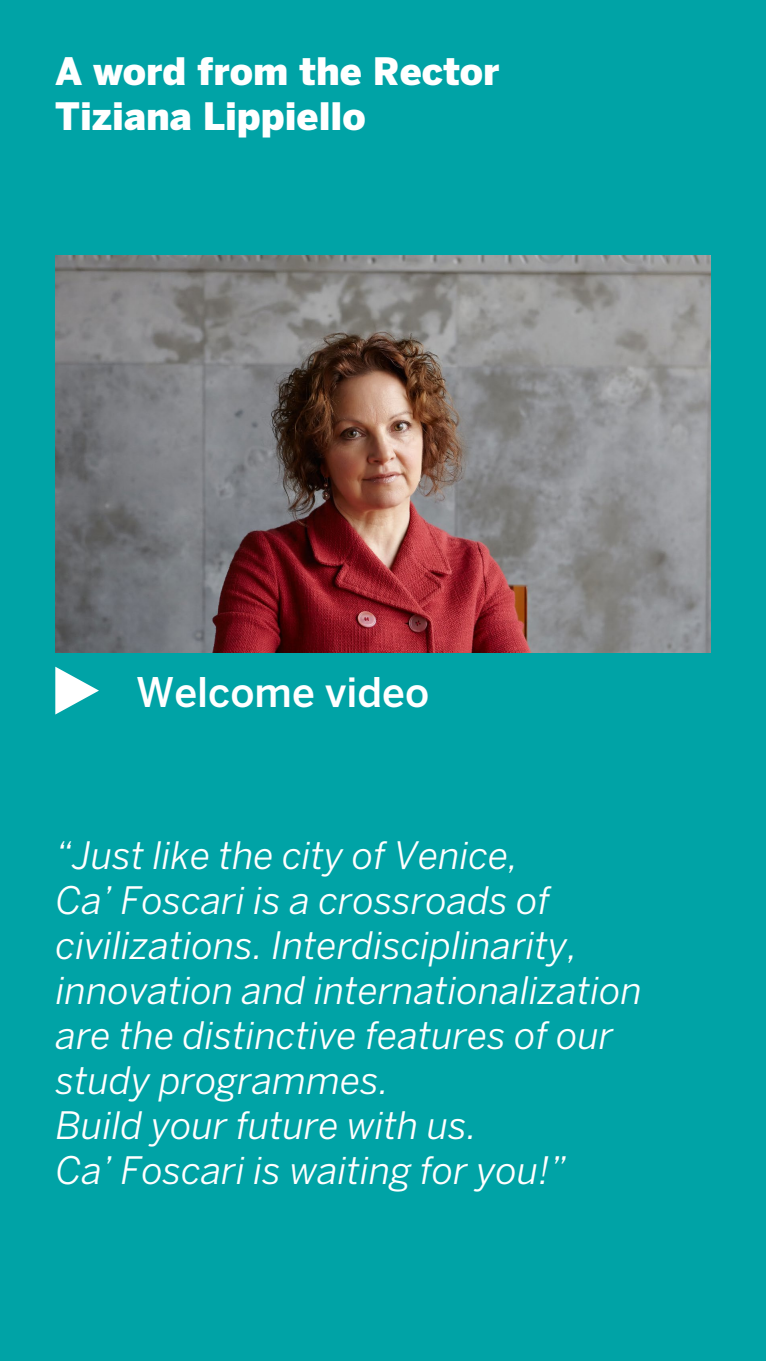
<style>
.page{position:relative;width:766px;height:1361px;background:#fff}
.page>*{position:absolute;margin:0;border:0;box-sizing:border-box;transform-origin:0 0}
.t1{font:500 40.5px "Benton Sans";color:#fff}
.t2{font:37.5px/45px "Benton Sans Italic 3";color:#fff}
.t3{font:900 37.5px/45px "Benton Sans";color:#fff}
</style>
<div class="page">
<div style="left:0;top:0;width:765px;height:1361px;background:#00a3a6"></div>
<img style="left:55px;top:255px;width:655px;height:398px">
<svg style="left:55px;top:666px;width:44px;height:48px"></svg>
<p class="t3" style="left:55px;top:48px;width:445px">A word from the Rector<br>Tiziana Lippiello</p>
<p class="t1" style="left:136px;top:667px;width:294px">Welcome video</p>
<p class="t2" style="left:55px;top:832px;width:587px">“Just like the city of Venice,<br>Ca’ Foscari is a crossroads of civilizations. Interdisciplinarity, innovation and internationalization are the distinctive features of our study programmes.<br>Build your future with us.<br>Ca’ Foscari is waiting for you!”</p>
</div>
